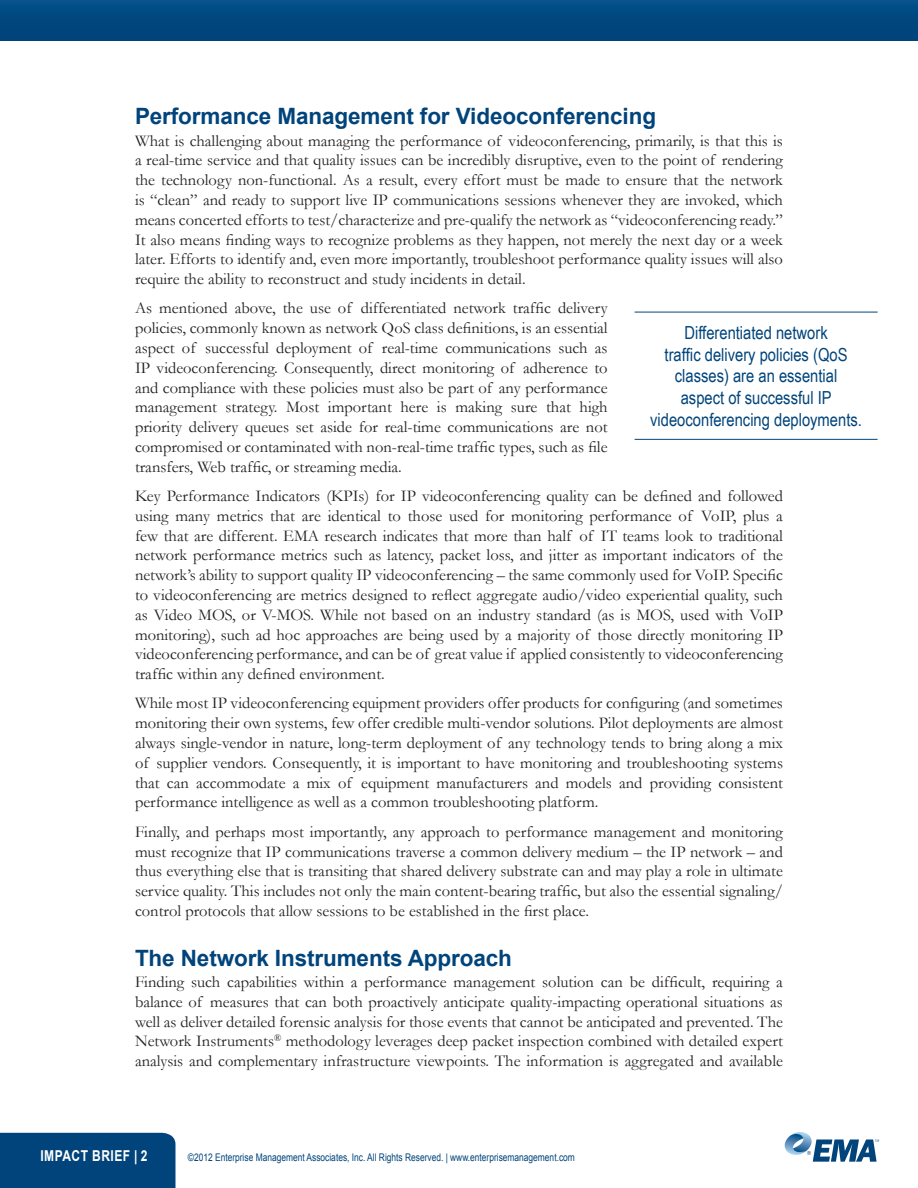
<style>
.page{position:relative;width:918px;height:1188px;background:#fff}
.page>*{position:absolute;margin:0;border:0;box-sizing:border-box;transform-origin:0 0}
.Heading_1{font:700 22.5px "Arial";letter-spacing:-.005em;color:#00447b}
.SIDEBAR{font:18px/21.6px "Arial Narrow";color:#00447b;text-align:center}
.t1{font:16.5px/19.8px "Garamond";color:#231f20;text-align:justify}
.Page_footer{font:700 15px "Arial";letter-spacing:.04em;color:#fff;scale:.8 1}
.Copyright_info{font:10.5px "Arial";color:#00447b;scale:.8 1}
</style>
<div class="page">
<div style="left:0;top:1133px;width:175px;height:55px;background:#00447b"></div>
<svg style="left:785px;top:1132px;width:94px;height:30px"></svg>
<div style="left:0;top:0;width:918px;height:40px;background:#00467e"></div>
<hr style="left:635px;top:312px;width:243px;height:1px;background:#00447b">
<hr style="left:635px;top:439px;width:243px;height:1px;background:#00447b">
<p class="Heading_1" style="left:135px;top:102px;width:523px">Performance Management for Videoconferencing</p>
<p class="t1" style="left:135px;top:130px;width:650px">What is challenging about managing the performance of videoconferencing, primarily, is that this is a real-time service and that quality issues can be incredibly disruptive, even to the point of rendering the technology non-functional. As a result, every effort must be made to ensure that the network is “clean” and ready to support live IP communications sessions whenever they are invoked, which means concerted efforts to test/characterize and pre-qualify the network as “videoconferencing ready.” It also means finding ways to recognize problems as they happen, not merely the next day or a week later. Efforts to identify and, even more importantly, troubleshoot performance quality issues will also require the ability to reconstruct and study incidents in detail.</p>
<p class="t1" style="left:135px;top:298px;width:474px">As mentioned above, the use of differentiated network traffic delivery policies, commonly known as network QoS class definitions, is an essential aspect of successful deployment of real-time communications such as IP videoconferencing. Consequently, direct monitoring of adherence to and compliance with these policies must also be part of any performance management strategy. Most important here is making sure that high priority delivery queues set aside for real-time communications are not compromised or contaminated with non-real-time traffic types, such as file transfers, Web traffic, or streaming media.</p>
<p class="t1" style="left:135px;top:486px;width:650px">Key Performance Indicators (KPIs) for IP videoconferencing quality can be defined and followed using many metrics that are identical to those used for monitoring performance of VoIP, plus a few that are different. EMA research indicates that more than half of IT teams look to traditional network performance metrics such as latency, packet loss, and jitter as important indicators of the network’s ability to support quality IP videoconferencing – the same commonly used for VoIP. Specific to videoconferencing are metrics designed to reflect aggregate audio/video experiential quality, such as Video MOS, or V-MOS. While not based on an industry standard (as is MOS, used with VoIP monitoring), such ad hoc approaches are being used by a majority of those directly monitoring IP videoconferencing performance, and can be of great value if applied consistently to videoconferencing traffic within any defined environment.</p>
<p class="t1" style="left:135px;top:693px;width:650px">While most IP videoconferencing equipment providers offer products for configuring (and sometimes monitoring their own systems, few offer credible multi-vendor solutions. Pilot deployments are almost always single-vendor in nature, long-term deployment of any technology tends to bring along a mix of supplier vendors. Consequently, it is important to have monitoring and troubleshooting systems that can accommodate a mix of equipment manufacturers and models and providing consistent performance intelligence as well as a common troubleshooting platform.</p>
<p class="t1" style="left:135px;top:821px;width:650px">Finally, and perhaps most importantly, any approach to performance management and monitoring must recognize that IP communications traverse a common delivery medium – the IP network – and thus everything else that is transiting that shared delivery substrate can and may play a role in ultimate service quality. This includes not only the main content-bearing traffic, but also the essential signaling/ control protocols that allow sessions to be established in the first place.</p>
<p class="Heading_1" style="left:135px;top:943px;width:378px">The Network Instruments Approach</p>
<p class="t1" style="left:135px;top:972px;width:650px">Finding such capabilities within a performance management solution can be difficult, requiring a balance of measures that can both proactively anticipate quality-impacting operational situations as well as deliver detailed forensic analysis for those events that cannot be anticipated and prevented. The Network Instruments<sup>®</sup> methodology leverages deep packet inspection combined with detailed expert analysis and complementary infrastructure viewpoints. The information is aggregated and available</p>
<p class="SIDEBAR" style="left:650px;top:321px;width:213px">Differentiated network<br>traffic delivery policies (QoS classes) are an essential<br>aspect of successful IP videoconferencing deployments.</p>
<p class="Page_footer" style="left:40px;top:1146px;width:135px">IMPACT BRIEF | 2</p>
<p class="Copyright_info" style="left:188px;top:1150px;width:485px">©2012 Enterprise Management Associates, Inc. All Rights Reserved. | www.enterprisemanagement.com</p>
</div>
